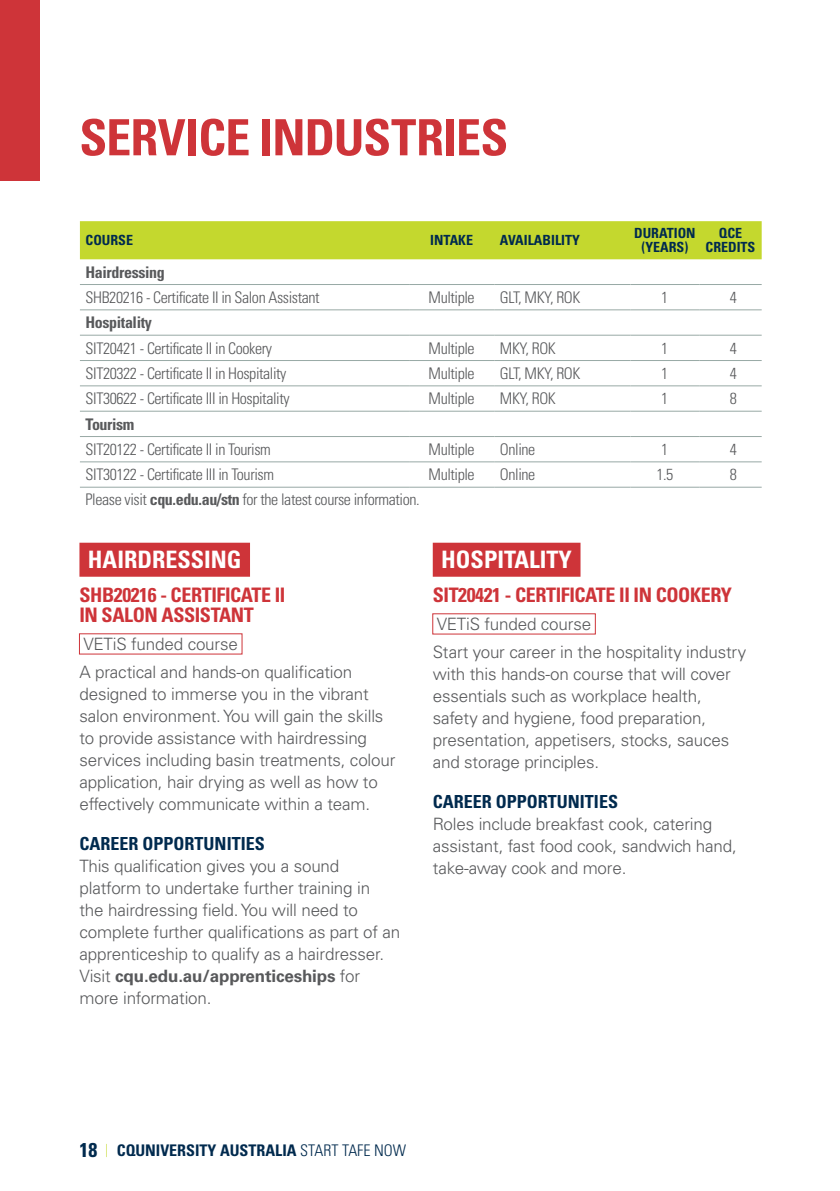
<style>
.page{position:relative;width:840px;height:1191px;background:#fff}
.page>*{position:absolute;margin:0;border:0;box-sizing:border-box;transform-origin:0 0}
.t1{font:700 condensed 50px "Univers LT Std";letter-spacing:-.015em;color:#ce3439}
.t2{font:700 condensed 24px "Univers LT Std";color:#fff}
.t3{font:700 condensed 20px/20px "Univers LT Std";letter-spacing:-.02em;color:#ce3439}
.t4{font:700 condensed 18px "Univers LT Std";color:#002a4e}
.t5{font:300 17px/22px "Univers LT Std";letter-spacing:-.01em;color:#58595b}
.t6{font:300 condensed 16px "Univers LT Std";letter-spacing:-.025em;color:#58595b}
.t7{font:700 condensed 16px "Univers LT Std";color:#002a4e}
.t8{font:700 condensed 16px "Univers LT Std";letter-spacing:-.025em;color:#58595b}
.t9{font:700 condensed 14px/14px "Univers LT Std";color:#002a4e;text-align:center}
.s1{font-weight:700}
.s2{font-size:20px}
.s3{font-weight:100;font-stretch:ultra-condensed;font-size:18px;color:#c4d82e}
.s4{font-weight:300}
</style>
<div class="page">
<div style="left:79px;top:543px;width:171px;height:34px;background:#ce3439"></div>
<div style="left:80px;top:221px;width:681px;height:38px;background:#c4d82e"></div>
<hr style="left:80px;top:284px;width:329px;height:1px;background:#98a9a5">
<hr style="left:409px;top:284px;width:85px;height:1px;background:#98a9a5">
<hr style="left:494px;top:284px;width:136px;height:1px;background:#98a9a5">
<hr style="left:630px;top:284px;width:68px;height:1px;background:#98a9a5">
<hr style="left:698px;top:284px;width:63px;height:1px;background:#98a9a5">
<hr style="left:80px;top:309px;width:329px;height:1px;background:#98a9a5">
<hr style="left:409px;top:309px;width:85px;height:1px;background:#98a9a5">
<hr style="left:494px;top:309px;width:136px;height:1px;background:#98a9a5">
<hr style="left:630px;top:309px;width:68px;height:1px;background:#98a9a5">
<hr style="left:698px;top:309px;width:63px;height:1px;background:#98a9a5">
<hr style="left:80px;top:335px;width:329px;height:1px;background:#98a9a5">
<hr style="left:409px;top:335px;width:85px;height:1px;background:#98a9a5">
<hr style="left:494px;top:335px;width:136px;height:1px;background:#98a9a5">
<hr style="left:630px;top:335px;width:68px;height:1px;background:#98a9a5">
<hr style="left:698px;top:335px;width:63px;height:1px;background:#98a9a5">
<hr style="left:80px;top:360px;width:329px;height:1px;background:#98a9a5">
<hr style="left:409px;top:360px;width:85px;height:1px;background:#98a9a5">
<hr style="left:494px;top:360px;width:136px;height:1px;background:#98a9a5">
<hr style="left:630px;top:360px;width:68px;height:1px;background:#98a9a5">
<hr style="left:698px;top:360px;width:63px;height:1px;background:#98a9a5">
<hr style="left:80px;top:385px;width:329px;height:1px;background:#98a9a5">
<hr style="left:409px;top:385px;width:85px;height:1px;background:#98a9a5">
<hr style="left:494px;top:385px;width:136px;height:1px;background:#98a9a5">
<hr style="left:630px;top:385px;width:68px;height:1px;background:#98a9a5">
<hr style="left:698px;top:385px;width:63px;height:1px;background:#98a9a5">
<hr style="left:80px;top:411px;width:329px;height:1px;background:#98a9a5">
<hr style="left:409px;top:411px;width:85px;height:1px;background:#98a9a5">
<hr style="left:494px;top:411px;width:136px;height:1px;background:#98a9a5">
<hr style="left:630px;top:411px;width:68px;height:1px;background:#98a9a5">
<hr style="left:698px;top:411px;width:63px;height:1px;background:#98a9a5">
<hr style="left:80px;top:436px;width:329px;height:1px;background:#98a9a5">
<hr style="left:409px;top:436px;width:85px;height:1px;background:#98a9a5">
<hr style="left:494px;top:436px;width:136px;height:1px;background:#98a9a5">
<hr style="left:630px;top:436px;width:68px;height:1px;background:#98a9a5">
<hr style="left:698px;top:436px;width:63px;height:1px;background:#98a9a5">
<hr style="left:80px;top:461px;width:329px;height:1px;background:#98a9a5">
<hr style="left:409px;top:461px;width:85px;height:1px;background:#98a9a5">
<hr style="left:494px;top:461px;width:136px;height:1px;background:#98a9a5">
<hr style="left:630px;top:461px;width:68px;height:1px;background:#98a9a5">
<hr style="left:698px;top:461px;width:63px;height:1px;background:#98a9a5">
<hr style="left:80px;top:487px;width:329px;height:1px;background:#98a9a5">
<hr style="left:409px;top:487px;width:85px;height:1px;background:#98a9a5">
<hr style="left:494px;top:487px;width:136px;height:1px;background:#98a9a5">
<hr style="left:630px;top:487px;width:68px;height:1px;background:#98a9a5">
<hr style="left:698px;top:487px;width:63px;height:1px;background:#98a9a5">
<div style="left:432px;top:543px;width:148px;height:34px;background:#ce3439"></div>
<div style="left:0;top:0;width:40px;height:180px;background:#ce3439"></div>
<h1 class="t1" style="left:79px;top:107px;width:430px">SERVICE INDUSTRIES</h1>
<p class="t9" style="left:86px;top:233px;width:49px">COURSE</p>
<p class="t9" style="left:430px;top:233px;width:44px">INTAKE</p>
<p class="t9" style="left:499px;top:233px;width:81px">AVAILABILITY</p>
<p class="t9" style="left:633px;top:226px;width:63px">DURATION (YEARS)</p>
<p class="t9" style="left:705px;top:226px;width:51px">QCE<br>CREDITS</p>
<p class="t8" style="left:86px;top:262px;width:81px">Hairdressing</p>
<p class="t6" style="left:86px;top:288px;width:235px">SHB20216 ‑ Certificate II in Salon Assistant</p>
<p class="t6" style="left:428px;top:288px;width:48px">Multiple</p>
<p class="t6" style="left:499px;top:288px;width:82px">GLT, MKY, ROK</p>
<p class="t6" style="left:661px;top:288px;width:9px">1</p>
<p class="t6" style="left:729px;top:288px;width:9px">4</p>
<p class="t8" style="left:86px;top:313px;width:68px">Hospitality</p>
<p class="t6" style="left:86px;top:338px;width:188px">SIT20421 ‑ Certificate II in Cookery</p>
<p class="t6" style="left:428px;top:338px;width:48px">Multiple</p>
<p class="t6" style="left:499px;top:338px;width:57px">MKY, ROK</p>
<p class="t6" style="left:661px;top:338px;width:9px">1</p>
<p class="t6" style="left:729px;top:338px;width:9px">4</p>
<p class="t6" style="left:86px;top:364px;width:202px">SIT20322 ‑ Certificate II in Hospitality</p>
<p class="t6" style="left:428px;top:364px;width:48px">Multiple</p>
<p class="t6" style="left:499px;top:364px;width:82px">GLT, MKY, ROK</p>
<p class="t6" style="left:661px;top:364px;width:9px">1</p>
<p class="t6" style="left:729px;top:364px;width:9px">4</p>
<p class="t6" style="left:86px;top:389px;width:205px">SIT30622 ‑ Certificate III in Hospitality</p>
<p class="t6" style="left:428px;top:389px;width:48px">Multiple</p>
<p class="t6" style="left:499px;top:389px;width:57px">MKY, ROK</p>
<p class="t6" style="left:661px;top:389px;width:9px">1</p>
<p class="t6" style="left:729px;top:389px;width:9px">8</p>
<p class="t8" style="left:86px;top:414px;width:50px">Tourism</p>
<p class="t6" style="left:86px;top:440px;width:187px">SIT20122 ‑ Certificate II in Tourism</p>
<p class="t6" style="left:428px;top:440px;width:48px">Multiple</p>
<p class="t6" style="left:499px;top:440px;width:37px">Online</p>
<p class="t6" style="left:661px;top:440px;width:9px">1</p>
<p class="t6" style="left:729px;top:440px;width:9px">4</p>
<p class="t6" style="left:86px;top:465px;width:190px">SIT30122 ‑ Certificate III in Tourism</p>
<p class="t6" style="left:428px;top:465px;width:48px">Multiple</p>
<p class="t6" style="left:499px;top:465px;width:37px">Online</p>
<p class="t6" style="left:656px;top:465px;width:18px">1.5</p>
<p class="t6" style="left:729px;top:465px;width:9px">8</p>
<p class="t6" style="left:86px;top:490px;width:335px">Please visit <span class="s1">cqu.edu.au/stn</span> for the latest course information.</p>
<h2 class="t2" style="left:88px;top:545px;width:155px">HAIRDRESSING</h2>
<p class="t3" style="left:79px;top:585px;width:207px">SHB20216 ‑ CERTIFICATE II<br>IN SALON ASSISTANT</p>
<p class="t5" style="left:79px;top:630px;width:274px;line-height:27.6px">VETiS funded course<br>A practical and hands‑on qualification</p>
<p class="t5" style="left:79px;top:683px;width:317px">designed to immerse you in the vibrant salon environment. You will gain the skills to provide assistance with hairdressing services including basin treatments, colour application, hair drying as well as how to effectively communicate within a team.</p>
<p class="t4" style="left:79px;top:832px;width:187px">CAREER OPPORTUNITIES</p>
<p class="t5" style="left:79px;top:854px;width:322px">This qualification gives you a sound platform to undertake further training in<br>the hairdressing field. You will need to complete further qualifications as part of an apprenticeship to qualify as a hairdresser.<br>Visit <span class="s1">cqu.edu.au/apprenticeships</span> for more information.</p>
<h2 class="t2" style="left:441px;top:545px;width:132px">HOSPITALITY</h2>
<p class="t3" style="left:432px;top:585px;width:300px">SIT20421 ‑ CERTIFICATE II IN COOKERY</p>
<p class="t5" style="left:432px;top:610px;width:315px;line-height:27.6px">VETiS funded course<br>Start your career in the hospitality industry</p>
<p class="t5" style="left:432px;top:663px;width:299px">with this hands‑on course that will cover essentials such as workplace health, safety and hygiene, food preparation, presentation, appetisers, stocks, sauces and storage principles.</p>
<p class="t4" style="left:432px;top:790px;width:187px">CAREER OPPORTUNITIES</p>
<p class="t5" style="left:432px;top:812px;width:305px">Roles include breakfast cook, catering assistant, fast food cook, sandwich hand, take‑away cook and more.</p>
<p class="t7" style="left:79px;top:1140px;width:328px"><span class="s2">18</span> <span class="s3">|</span> CQUNIVERSITY AUSTRALIA <span class="s4">START TAFE NOW</span></p>
</div>
